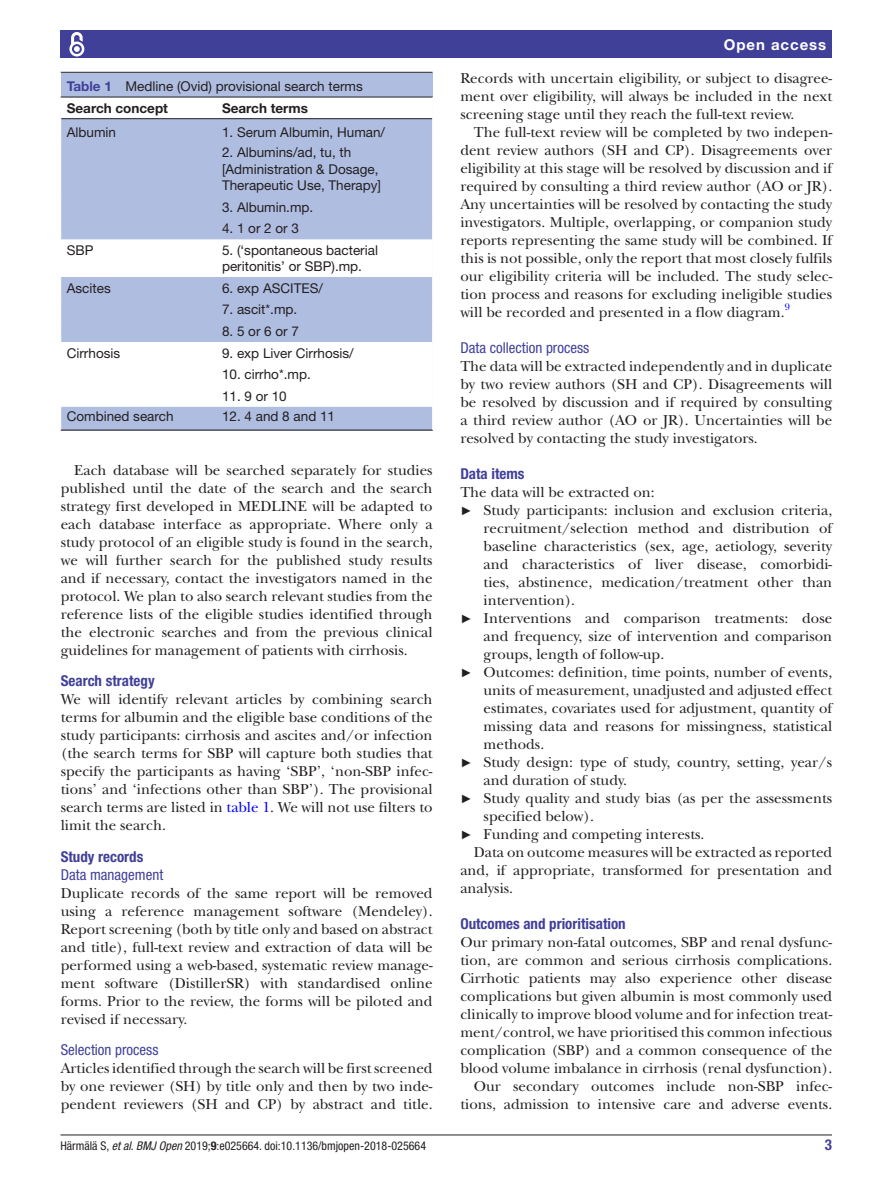
<style>
.page{position:relative;width:893px;height:1191px;background:#fff}
.page>*{position:absolute;margin:0;border:0;box-sizing:border-box;transform-origin:0 0}
.t1{font:15px/18px "New Baskerville";color:#231f20;text-align:justify}
.t2{font:700 condensed 15px "Helvetica Neue LT Std";color:#414099}
.t3{font:condensed 15px "Helvetica Neue LT Std";color:#414099}
.t4{font:700 15px "Helvetica Neue LT Std";letter-spacing:.065em;color:#fff}
.t5{font:13.5px/16.2px "Helvetica Neue LT Std";color:#231f20}
.t6{font:700 13.5px "Helvetica Neue LT Std";color:#231f20}
.t7{font:condensed 12px "Helvetica Neue LT Std";color:#231f20}
.t8{font:9.9px "New Baskerville";color:#00f}
.s1{font-weight:700;color:#414099}
.s2{font-weight:700}
.s3{color:#00f}
.s4{font-family:"Arial";font-size:12px}
.s5{font-style:italic}
</style>
<div class="page">
<hr style="left:61px;top:1134px;width:771px;height:1px;background:#231f20">
<div style="left:61px;top:31px;width:771px;height:27px;background:#414099"></div>
<svg style="left:69px;top:32px;width:16px;height:25px"></svg>
<div style="left:61px;top:73px;width:372px;height:357px;background:#afbde1"></div>
<hr style="left:61px;top:72px;width:372px;height:1px;background:#231f20">
<div style="left:61px;top:98px;width:371px;height:20px;background:#fff"></div>
<svg style="left:61px;top:119px;width:371px;height:311px"></svg>
<hr style="left:61px;top:97px;width:155px;height:1px;background:#231f20">
<hr style="left:61px;top:118px;width:155px;height:1px;background:#231f20">
<hr style="left:216px;top:97px;width:217px;height:1px;background:#231f20">
<hr style="left:216px;top:118px;width:216px;height:1px;background:#231f20">
<hr style="left:61px;top:430px;width:155px;height:1px;background:#231f20">
<hr style="left:216px;top:430px;width:217px;height:1px;background:#231f20">
<svg style="left:432px;top:97px;width:1px;height:45px"></svg>
<hr style="left:432px;top:142px;width:1px;height:54px;background:#fff">
<svg style="left:432px;top:196px;width:1px;height:43px"></svg>
<hr style="left:432px;top:239px;width:1px;height:38px;background:#fff">
<svg style="left:432px;top:277px;width:1px;height:153px"></svg>
<p class="t5" style="left:67px;top:75px;width:298px;line-height:22px"><span class="s1">Table 1</span> Medline (Ovid) provisional search terms<br><span class="s2">Search concept</span></p>
<p class="t6" style="left:222px;top:99px;width:88px">Search terms</p>
<p class="t5" style="left:67px;top:124px;width:51px">Albumin</p>
<p class="t5" style="left:222px;top:124px;width:165px">1. Serum Albumin, Human/</p>
<p class="t5" style="left:222px;top:144px;width:161px">2. Albumins/ad, tu, th [Administration &amp; Dosage,<br>Therapeutic Use, Therapy]</p>
<p class="t5" style="left:222px;top:198px;width:93px">3. Albumin.mp.</p>
<p class="t5" style="left:222px;top:220px;width:79px">4. 1 or 2 or 3</p>
<p class="t5" style="left:67px;top:242px;width:28px">SBP</p>
<p class="t5" style="left:222px;top:242px;width:158px">5. (‘spontaneous bacterial peritonitis’ or SBP).mp.</p>
<p class="t5" style="left:67px;top:280px;width:45px">Ascites</p>
<p class="t5" style="left:222px;top:280px;width:102px">6. exp ASCITES/</p>
<p class="t5" style="left:222px;top:301px;width:77px">7. ascit*.mp.</p>
<p class="t5" style="left:222px;top:323px;width:79px">8. 5 or 6 or 7</p>
<p class="t5" style="left:67px;top:344px;width:55px">Cirrhosis</p>
<p class="t5" style="left:222px;top:344px;width:133px">9. exp Liver Cirrhosis/</p>
<p class="t5" style="left:222px;top:366px;width:90px">10. cirrho*.mp.</p>
<p class="t5" style="left:222px;top:388px;width:66px">11. 9 or 10</p>
<p class="t5" style="left:67px;top:408px;width:108px">Combined search</p>
<p class="t5" style="left:222px;top:408px;width:115px">12. 4 and 8 and 11</p>
<p class="t1" style="left:61px;top:461px;width:373px;text-indent:14px">Each database will be searched separately for studies published until the date of the search and the search strategy first developed in MEDLINE will be adapted to each database interface as appropriate. Where only a study protocol of an eligible study is found in the search, we will further search for the published study results and if necessary, contact the investigators named in the protocol. We plan to also search relevant studies from the reference lists of the eligible studies identified through the electronic searches and from the previous clinical guidelines for management of patients with cirrhosis.</p>
<p class="t2" style="left:61px;top:672px;width:95px">Search strategy</p>
<p class="t1" style="left:61px;top:690px;width:373px">We will identify relevant articles by combining search terms for albumin and the eligible base conditions of the study participants: cirrhosis and ascites and/or infection (the search terms for SBP will capture both studies that specify the participants as having ‘SBP’, ‘non-SBP infec&shy;tions’ and ‘infections other than SBP’). The provisional search terms are listed in <span class="s3">table 1</span>. We will not use filters to limit the search.</p>
<p class="t2" style="left:61px;top:847px;width:84px">Study records</p>
<p class="t3" style="left:61px;top:865px;width:104px">Data management</p>
<p class="t1" style="left:61px;top:884px;width:373px">Duplicate records of the same report will be removed using a reference management software (Mendeley).<br>Report screening (both by title only and based on abstract and title), full-text review and extraction of data will be performed using a web-based, systematic review manage&shy;ment software (DistillerSR) with standardised online forms. Prior to the review, the forms will be piloted and revised if necessary.</p>
<p class="t3" style="left:61px;top:1041px;width:99px">Selection process</p>
<p class="t1" style="left:61px;top:1059px;width:373px">Articles identified through the search will be first screened by one reviewer (SH) by title only and then by two inde&shy;pendent reviewers (SH and CP) by abstract and title.</p>
<p class="t4" style="left:724px;top:35px;width:104px">Open access</p>
<p class="t1" style="left:460px;top:69px;width:373px">Records with uncertain eligibility, or subject to disagree&shy;ment over eligibility, will always be included in the next screening stage until they reach the full-text review.</p>
<p class="t1" style="left:460px;top:123px;width:373px;text-indent:14px">The full-text review will be completed by two indepen&shy;dent review authors (SH and CP). Disagreements over eligibility at this stage will be resolved by discussion and if required by consulting a third review author (AO or JR).<br>Any uncertainties will be resolved by contacting the study investigators. Multiple, overlapping, or companion study reports representing the same study will be combined. If this is not possible, only the report that most closely fulfils our eligibility criteria will be included. The study selec&shy;tion process and reasons for excluding ineligible studies will be recorded and presented in a flow diagram.</p>
<p class="t8" style="left:785px;top:301px;width:7px">9</p>
<p class="t3" style="left:460px;top:339px;width:130px">Data collection process</p>
<p class="t1" style="left:460px;top:357px;width:373px">The data will be extracted independently and in duplicate by two review authors (SH and CP). Disagreements will be resolved by discussion and if required by consulting a third review author (AO or JR). Uncertainties will be resolved by contacting the study investigators.</p>
<p class="t2" style="left:460px;top:465px;width:66px">Data items</p>
<p class="t1" style="left:460px;top:483px;width:196px">The data will be extracted on:</p>
<p class="t1" style="left:460px;top:501px;width:373px"><span class="s4">►</span> Study participants: inclusion and exclusion criteria,</p>
<p class="t1" style="left:484px;top:519px;width:350px">recruitment/selection method and distribution of</p>
<p class="t1" style="left:484px;top:537px;width:350px">baseline characteristics (sex, age, aetiology, severity</p>
<p class="t1" style="left:484px;top:555px;width:350px">and characteristics of liver disease, comorbidi-</p>
<p class="t1" style="left:484px;top:573px;width:350px">ties, abstinence, medication/treatment other than</p>
<p class="t1" style="left:484px;top:591px;width:93px">intervention).</p>
<p class="t1" style="left:460px;top:609px;width:373px"><span class="s4">►</span> Interventions and comparison treatments: dose</p>
<p class="t1" style="left:484px;top:627px;width:350px">and frequency, size of intervention and comparison</p>
<p class="t1" style="left:484px;top:645px;width:182px">groups, length of follow-up.</p>
<p class="t1" style="left:460px;top:663px;width:373px"><span class="s4">►</span> Outcomes: definition, time points, number of events,</p>
<p class="t1" style="left:484px;top:681px;width:350px">units of measurement, unadjusted and adjusted effect</p>
<p class="t1" style="left:484px;top:699px;width:350px">estimates, covariates used for adjustment, quantity of</p>
<p class="t1" style="left:484px;top:717px;width:350px">missing data and reasons for missingness, statistical</p>
<p class="t1" style="left:484px;top:735px;width:62px">methods.</p>
<p class="t1" style="left:460px;top:753px;width:373px"><span class="s4">►</span> Study design: type of study, country, setting, year/s</p>
<p class="t1" style="left:484px;top:771px;width:145px">and duration of study.</p>
<p class="t1" style="left:460px;top:789px;width:373px"><span class="s4">►</span> Study quality and study bias (as per the assessments</p>
<p class="t1" style="left:484px;top:807px;width:112px">specified below).</p>
<p class="t1" style="left:460px;top:825px;width:246px"><span class="s4">►</span> Funding and competing interests.</p>
<p class="t1" style="left:474px;top:843px;width:360px">Data on outcome measures will be extracted as reported</p>
<p class="t1" style="left:460px;top:861px;width:373px">and, if appropriate, transformed for presentation and</p>
<p class="t1" style="left:460px;top:879px;width:54px">analysis.</p>
<p class="t2" style="left:460px;top:915px;width:167px">Outcomes and prioritisation</p>
<p class="t1" style="left:460px;top:933px;width:373px;text-align:right">Our primary non-fatal outcomes, SBP and renal dysfunc&shy;tion, are common and serious cirrhosis complications.<br>Cirrhotic patients may also experience other disease complications but given albumin is most commonly used clinically to improve blood volume and for infection treat&shy;ment/control, we have prioritised this common infectious complication (SBP) and a common consequence of the blood volume imbalance in cirrhosis (renal dysfunction).<br>Our secondary outcomes include non-SBP infec&shy;tions, admission to intensive care and adverse events.</p>
<p class="t7" style="left:61px;top:1138px;width:367px">Härmälä S, <span class="s5">et al</span>. <span class="s5">BMJ Open</span> 2019;<span class="s2">9</span>:e025664. doi:10.1136/bmjopen-2018-025664</p>
<p class="t2" style="left:825px;top:1135px;width:9px">3</p>
</div>
